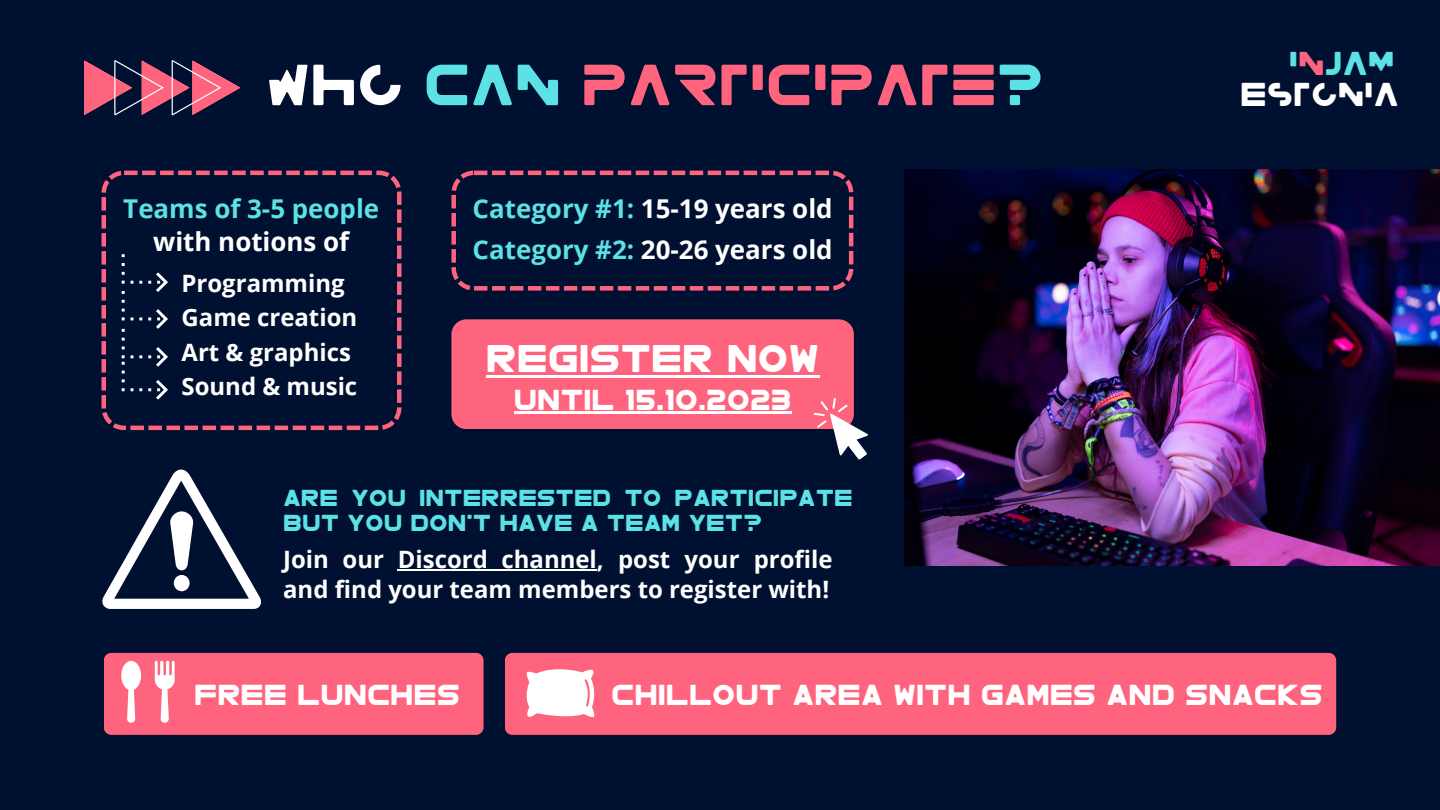
<style>
.page{position:relative;width:1440px;height:810px;background:#001030}
.page>*{position:absolute;margin:0;border:0;box-sizing:border-box;transform-origin:0 0}
.t1{font:60px "Ichiji One";color:#ff647e}
.t2{font:40px "Ichiji One";color:#fff}
.t3{font:34.4px "Ichiji One";color:#fff}
.t4{font:34.4px "Ichiji One";color:#5ce1e6}
.t5{font:30px "Ichiji One";color:#fff}
.t6{font:700 26px "Open Sans";color:#fff}
.t7{font:700 26px/33px "Open Sans";color:#5ce1e6;text-align:center}
.t8{font:700 24px/30px "Open Sans";color:#fff}
.t9{font:24px/25.6px "Ichiji One";color:#5ce1e6}
.s1{color:#fff}
.s2{color:#5ce1e6}
.s3{color:#ff647e}
</style>
<div class="page">
<svg style="left:84px;top:60px;width:156px;height:55px"></svg>
<svg style="left:102px;top:171px;width:300px;height:259px"></svg>
<svg style="left:451px;top:171px;width:402px;height:120px"></svg>
<svg style="left:122px;top:252px;width:46px;height:148px"></svg>
<div style="left:451px;top:319px;width:403px;height:110px;background:#ff647e;border-radius:15px"></div>
<svg style="left:814px;top:398px;width:54px;height:62px"></svg>
<img style="left:905px;top:169px;width:535px;height:396px">
<div style="left:104px;top:653px;width:380px;height:82px;background:#ff647e;border-radius:8px"></div>
<div style="left:505px;top:653px;width:831px;height:82px;background:#ff647e;border-radius:8px"></div>
<svg style="left:526px;top:669px;width:69px;height:49px"></svg>
<svg style="left:121px;top:661px;width:54px;height:62px"></svg>
<svg style="left:102px;top:470px;width:159px;height:139px"></svg>
<hr style="left:486px;top:375px;width:333px;height:3px;background:#fff">
<hr style="left:398px;top:569px;width:199px;height:2px;background:#fff">
<hr style="left:514px;top:411px;width:277px;height:3px;background:#fff">
<p class="t1" style="left:266px;top:54px;width:779px"><span class="s1">WHO</span> <span class="s2">CAN</span> PARTICIPATE<span class="s2">?</span></p>
<p class="t7" style="left:123px;top:191px;width:257px">Teams of 3-5 people <span class="s1">with notions of</span></p>
<p class="t6" style="left:473px;top:191px;width:362px"><span class="s2">Category #1:</span> 15-19 years old</p>
<p class="t6" style="left:473px;top:231px;width:362px"><span class="s2">Category #2:</span> 20-26 years old</p>
<p class="t8" style="left:182px;top:267px;width:165px">Programming</p>
<p class="t8" style="left:182px;top:302px;width:177px">Game creation</p>
<p class="t8" style="left:182px;top:336px;width:171px">Art &amp; graphics</p>
<p class="t8" style="left:182px;top:371px;width:177px">Sound &amp; music</p>
<p class="t2" style="left:486px;top:338px;width:335px">REGISTER NOW</p>
<p class="t5" style="left:514px;top:384px;width:279px">UNTIL 15.10.2023</p>
<p class="t9" style="left:283px;top:485px;width:571px">ARE YOU INTERRESTED TO PARTICIPATE<br>BUT YOU DON'T HAVE A TEAM YET?</p>
<p class="t8" style="left:283px;top:543px;width:551px">Join our Discord channel, post your profile and find your team members to register with!</p>
<p class="t4" style="left:1289px;top:46px;width:107px">I<span class="s3">N</span>JAM</p>
<p class="t3" style="left:1240px;top:77px;width:160px">ESTONIA</p>
<p class="t5" style="left:194px;top:680px;width:267px">FREE LUNCHES</p>
<p class="t5" style="left:611px;top:680px;width:713px">CHILLOUT AREA WITH GAMES AND SNACKS</p>
</div>
